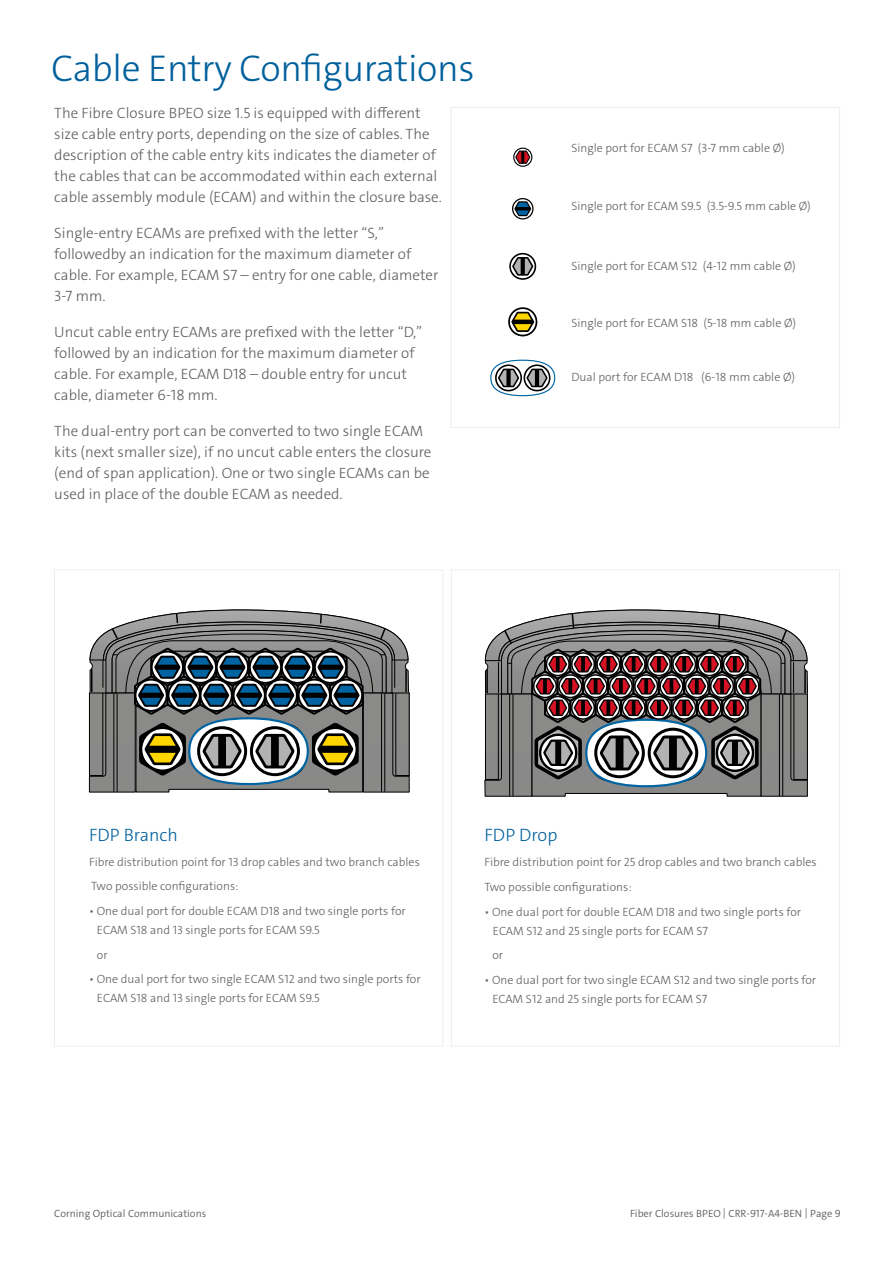
<style>
.page{position:relative;width:894px;height:1263px;background:#fff}
.page>*{position:absolute;margin:0;border:0;box-sizing:border-box;transform-origin:0 0}
.t1{font:300 37.5px "The Sans C4 s";letter-spacing:-.01em;color:#00609c}
.t2{font:300 18px "The Sans C4 s";color:#00609c}
.t3{font:300 15px/21px "The Sans C4 s";color:#5f5e5e}
.t4{font:300 12px/18.8px "The Sans C4 s";color:#5f5e5e}
.t5{font:300 10.5px "The Sans C4 s";color:#5f5e5e}
</style>
<div class="page">
<svg style="left:88px;top:609px;width:322px;height:184px"></svg>
<svg style="left:484px;top:609px;width:324px;height:188px;background:#7e7677"></svg>
<div style="left:450px;top:107px;width:389px;height:321px;border:1px solid #ededed"></div>
<div style="left:508px;top:307px;width:29px;height:29px;border:2px solid #000;border-radius:50%"></div>
<svg style="left:510px;top:311px;width:25px;height:26px"></svg>
<div style="left:509px;top:253px;width:27px;height:27px;border:2px solid #000;border-radius:50%"></div>
<svg style="left:511px;top:252px;width:23px;height:28px"></svg>
<svg style="left:490px;top:360px;width:64px;height:36px"></svg>
<div style="left:490px;top:360px;width:65px;height:36px;border:1px solid #0064a3;border-radius:50%"></div>
<div style="left:495px;top:364px;width:27px;height:27px;border:2px solid #000;border-radius:50%"></div>
<div style="left:523px;top:364px;width:27px;height:27px;border:2px solid #000;border-radius:50%"></div>
<svg style="left:496px;top:364px;width:52px;height:28px"></svg>
<div style="left:512px;top:198px;width:21px;height:21px;border:1px solid #000;border-radius:50%"></div>
<svg style="left:513px;top:201px;width:19px;height:19px"></svg>
<div style="left:513px;top:148px;width:19px;height:19px;border:1px solid #000;border-radius:50%"></div>
<svg style="left:514px;top:147px;width:17px;height:20px"></svg>
<h1 class="t1" style="left:51px;top:44px;width:424px">Cable Entry Configurations</h1>
<p class="t3" style="left:54px;top:102px;width:389px">The Fibre Closure BPEO size 1.5 is equipped with different size cable entry ports, depending on the size of cables. The description of the cable entry kits indicates the diameter of the cables that can be accommodated within each external cable assembly module (ECAM) and within the closure base.</p>
<p class="t3" style="left:54px;top:222px;width:385px">Single-entry ECAMs are prefixed with the letter “S,” followedby an indication for the maximum diameter of cable. For example, ECAM S7 – entry for one cable, diameter 3-7 mm.</p>
<p class="t3" style="left:54px;top:321px;width:369px">Uncut cable entry ECAMs are prefixed with the letter “D,” followed by an indication for the maximum diameter of cable. For example, ECAM D18 – double entry for uncut cable, diameter 6-18 mm.</p>
<p class="t3" style="left:54px;top:420px;width:378px">The dual-entry port can be converted to two single ECAM kits (next smaller size), if no uncut cable enters the closure (end of span application). One or two single ECAMs can be used in place of the double ECAM as needed.</p>
<p class="t4" style="left:571px;top:139px;width:215px">Single port for ECAM S7 (3-7 mm cable Ø)</p>
<p class="t4" style="left:571px;top:196px;width:241px">Single port for ECAM S9.5 (3.5-9.5 mm cable Ø)</p>
<p class="t4" style="left:571px;top:256px;width:226px">Single port for ECAM S12 (4-12 mm cable Ø)</p>
<p class="t4" style="left:571px;top:314px;width:226px">Single port for ECAM S18 (5-18 mm cable Ø)</p>
<p class="t4" style="left:571px;top:368px;width:225px">Dual port for ECAM D18 (6-18 mm cable Ø)</p>
<p class="t2" style="left:89px;top:824px;width:90px">FDP Branch</p>
<p class="t4" style="left:89px;top:849px;width:332px;line-height:24.8px">Fibre distribution point for 13 drop cables and two branch cables<br>Two possible configurations:</p>
<p class="t4" style="left:97px;top:901px;width:310px;text-indent:-8px">• One dual port for double ECAM D18 and two single ports for<br>ECAM S18 and 13 single ports for ECAM S9.5</p>
<p class="t4" style="left:97px;top:945px;width:12px">or</p>
<p class="t4" style="left:97px;top:970px;width:325px;text-indent:-8px">• One dual port for two single ECAM S12 and two single ports for<br>ECAM S18 and 13 single ports for ECAM S9.5</p>
<p class="t2" style="left:484px;top:824px;width:74px">FDP Drop</p>
<p class="t4" style="left:484px;top:850px;width:333px;line-height:24.8px">Fibre distribution point for 25 drop cables and two branch cables<br>Two possible configurations:</p>
<p class="t4" style="left:492px;top:902px;width:310px;text-indent:-8px">• One dual port for double ECAM D18 and two single ports for<br>ECAM S12 and 25 single ports for ECAM S7</p>
<p class="t4" style="left:492px;top:946px;width:12px">or</p>
<p class="t4" style="left:492px;top:970px;width:325px;text-indent:-8px">• One dual port for two single ECAM S12 and two single ports for<br>ECAM S12 and 25 single ports for ECAM S7</p>
<p class="t5" style="left:54px;top:1206px;width:153px">Corning Optical Communications</p>
<p class="t5" style="left:629px;top:1206px;width:212px">Fiber Closures BPEO | CRR-917-A4-BEN | Page 9</p>
</div>
